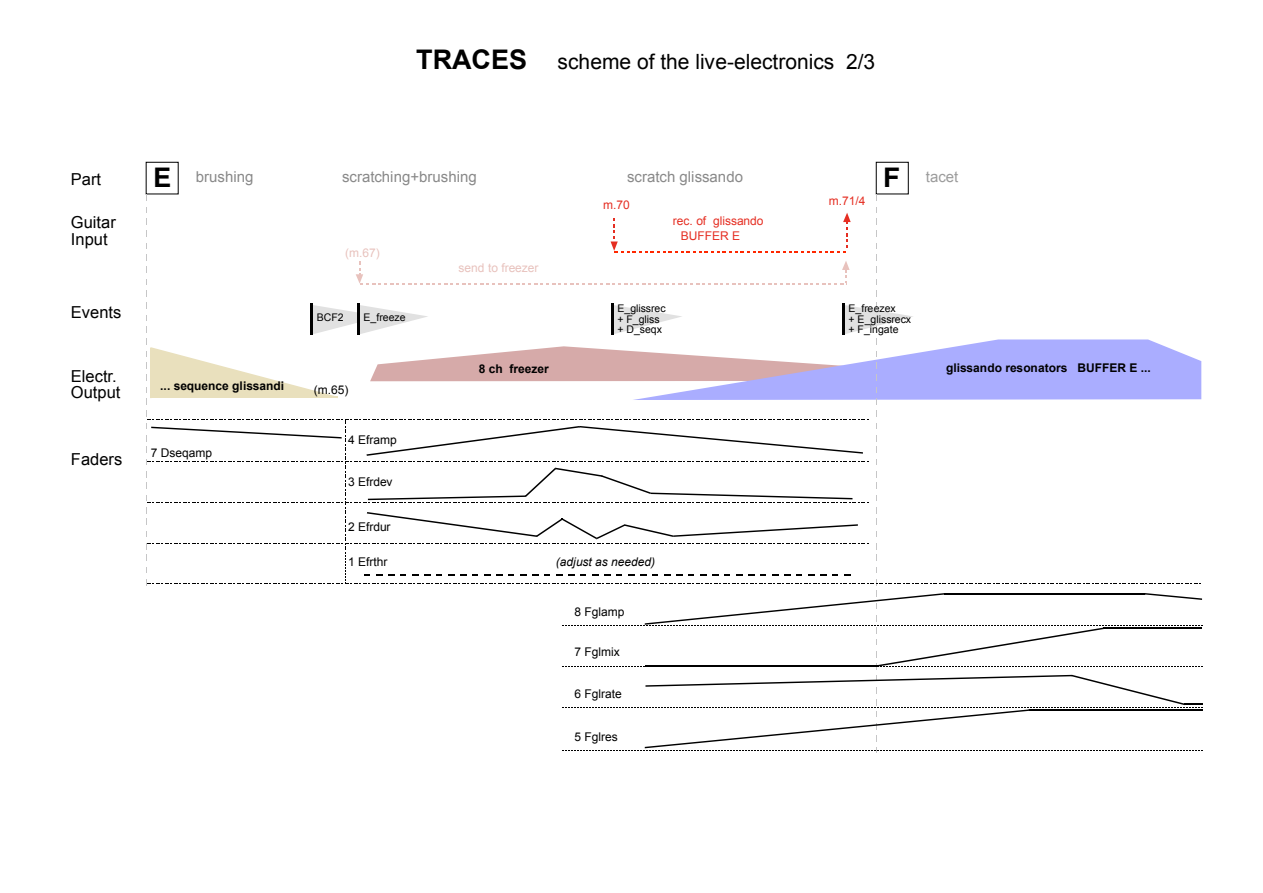
<style>
.page{position:relative;width:1263px;height:893px;background:#fff}
.page>*{position:absolute;margin:0;border:0;box-sizing:border-box;transform-origin:0 0}
.t1{font:700 27px "Helvetica";color:#000}
.t2{font:21px "Arial MS";color:#000}
.t3{font:16.5px/16.5px "Arial MS";color:#000}
.t4{font:15px "Arial MS";color:#898989}
.t5{font:15px "Arial MS";color:#9c9c9c}
.t6{font:12px "Arial MS";color:#000}
.t7{font:12px "Arial Bold MS";color:#000}
.t8{font:12px "Arial MS";color:#e52e22}
.t9{font:12px "Arial MS";color:#e8c2bd}
.t10{font:12px "Arial Italic MS";color:#000}
.t11{font:10.5px/10.5px "Arial MS";color:#000}
.s1{font-family:"Arial Bold MS";font-size:27px}
.s2{font-family:"Helvetica";font-weight:700;font-size:27px;color:#000}
</style>
<div class="page">
<svg style="left:356px;top:261px;width:494px;height:24px"></svg>
<svg style="left:611px;top:213px;width:240px;height:39px"></svg>
<div style="left:876px;top:162px;width:33px;height:32px;border:1px solid #000"></div>
<svg style="left:146px;top:411px;width:1055px;height:174px"></svg>
<svg style="left:562px;top:591px;width:640px;height:162px"></svg>
<hr style="left:1029px;top:709px;width:173px;height:1px;background:#000">
<svg style="left:146px;top:303px;width:1055px;height:102px"></svg>
<hr style="left:842px;top:303px;width:3px;height:32px;background:#000">
<h2 class="t2" style="left:416px;top:50px;width:461px"><span class="s1">TRACES</span> scheme of the live-electronics 2/3</h2>
<h1 class="t1" style="left:153px;top:166px;width:20px">E</h1>
<h3 class="t3" style="left:71px;top:171px;width:32px">Part</h3>
<p class="t4" style="left:196px;top:169px;width:59px">brushing</p>
<p class="t4" style="left:342px;top:169px;width:136px">scratching+brushing</p>
<p class="t4" style="left:627px;top:169px;width:118px">scratch glissando</p>
<p class="t5" style="left:883px;top:169px;width:77px"><span class="s2">F</span> tacet</p>
<h3 class="t3" style="left:71px;top:214px;width:47px">Guitar<br>Input</h3>
<p class="t9" style="left:345px;top:246px;width:36px">(m.67)</p>
<p class="t8" style="left:603px;top:198px;width:28px">m.70</p>
<p class="t8" style="left:829px;top:194px;width:38px">m.71/4</p>
<p class="t8" style="left:681px;top:229px;width:61px">BUFFER E</p>
<p class="t8" style="left:673px;top:214px;width:92px">rec. of glissando</p>
<p class="t9" style="left:459px;top:261px;width:81px">send to freezer</p>
<h3 class="t3" style="left:71px;top:304px;width:52px">Events</h3>
<p class="t11" style="left:317px;top:312px;width:28px">BCF2</p>
<p class="t11" style="left:364px;top:312px;width:44px">E_freeze</p>
<p class="t11" style="left:617px;top:303px;width:50px">E_glissrec + F_gliss + D_seqx</p>
<p class="t11" style="left:849px;top:303px;width:64px">E_freezex<br>+ E_glissrecx + F_ingate</p>
<h3 class="t3" style="left:71px;top:367px;width:51px">Electr.<br>Output</h3>
<p class="t7" style="left:160px;top:378px;width:125px">... sequence glissandi</p>
<p class="t6" style="left:314px;top:382px;width:36px">(m.65)</p>
<p class="t6" style="left:348px;top:432px;width:50px">4 Eframp</p>
<h3 class="t3" style="left:71px;top:451px;width:53px">Faders</h3>
<p class="t6" style="left:151px;top:446px;width:63px">7 Dseqamp</p>
<p class="t6" style="left:348px;top:475px;width:46px">3 Efrdev</p>
<p class="t6" style="left:348px;top:520px;width:44px">2 Efrdur</p>
<p class="t7" style="left:479px;top:362px;width:71px">8 ch freezer</p>
<p class="t6" style="left:348px;top:555px;width:41px">1 Efrthr</p>
<p class="t10" style="left:556px;top:555px;width:101px">(adjust as needed)</p>
<p class="t6" style="left:575px;top:605px;width:51px">8 Fglamp</p>
<p class="t6" style="left:575px;top:645px;width:47px">7 Fglmix</p>
<p class="t6" style="left:575px;top:687px;width:49px">6 Fglrate</p>
<p class="t6" style="left:575px;top:729px;width:45px">5 Fglres</p>
<p class="t7" style="left:946px;top:360px;width:206px">glissando resonators BUFFER E ...</p>
</div>
